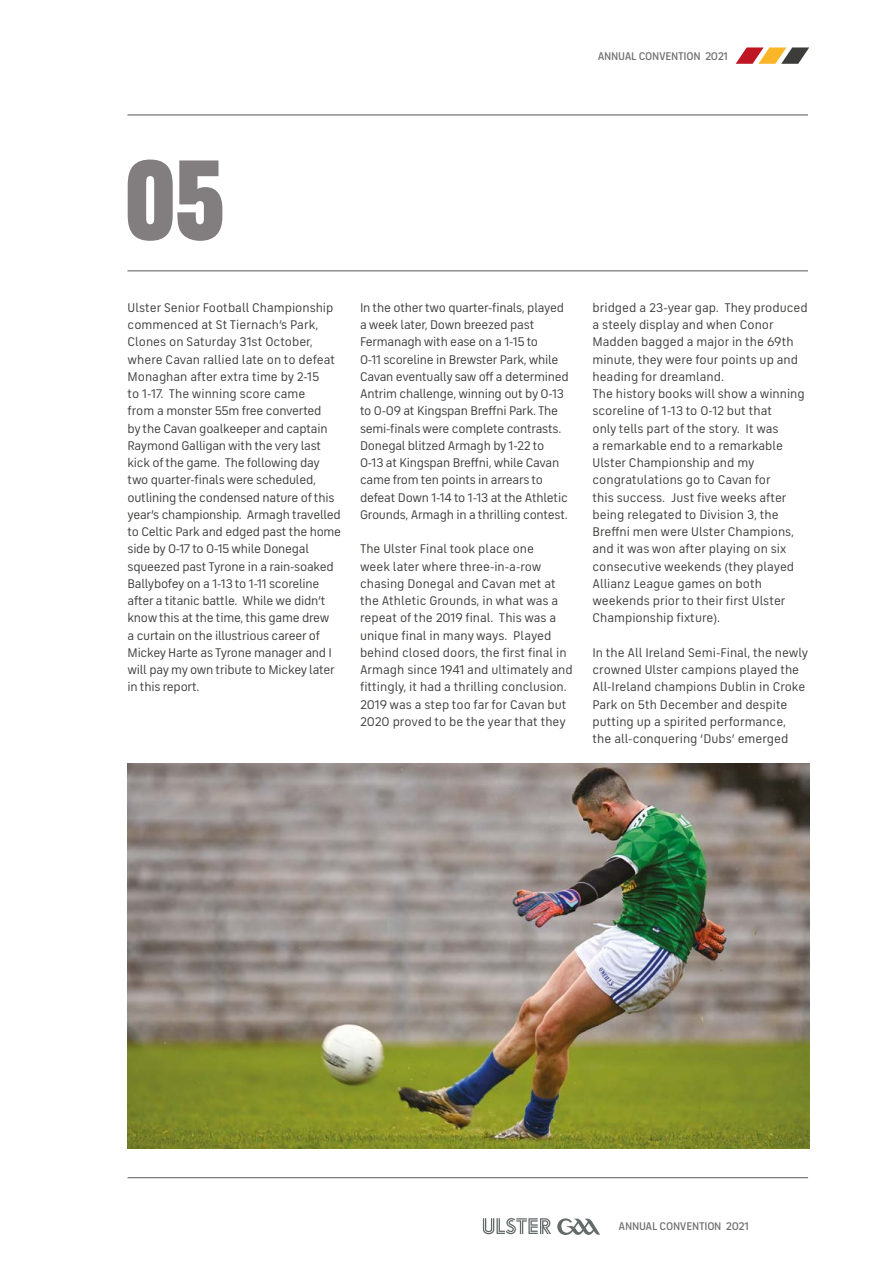
<style>
.page{position:relative;width:893px;height:1263px;background:#fff}
.page>*{position:absolute;margin:0;border:0;box-sizing:border-box;transform-origin:0 0}
.t1{font:900 114.75px "FS Industrie Cd";color:#827d7e}
.t2{font:12.75px/17.2px "FS Industrie";letter-spacing:-.01em;color:#3c3c3b}
.t3{font:500 11.25px "FS Industrie";letter-spacing:-.025em;color:#706f6f}
</style>
<div class="page">
<svg style="left:483px;top:1218px;width:68px;height:16px"></svg>
<svg style="left:557px;top:1218px;width:43px;height:17px"></svg>
<svg style="left:736px;top:47px;width:73px;height:17px"></svg>
<hr style="left:127px;top:271px;width:681px;height:1px;background:#575756">
<hr style="left:128px;top:1177px;width:680px;height:1px;background:#575756">
<hr style="left:127px;top:115px;width:681px;height:1px;background:#575756">
<img style="left:128px;top:763px;width:681px;height:386px">
<p class="t3" style="left:598px;top:49px;width:132px">ANNUAL CONVENTION 2021</p>
<h1 class="t1" style="left:124px;top:127px;width:102px">05</h1>
<p class="t2" style="left:128px;top:299px;width:215px">Ulster Senior Football Championship commenced at St Tiernach’s Park, Clones on Saturday 31st October, where Cavan rallied late on to defeat Monaghan after extra time by 2-15<br>to 1-17. The winning score came<br>from a monster 55m free converted<br>by the Cavan goalkeeper and captain Raymond Galligan with the very last kick of the game. The following day two quarter-finals were scheduled, outlining the condensed nature of this year’s championship. Armagh travelled to Celtic Park and edged past the home side by 0-17 to 0-15 while Donegal squeezed past Tyrone in a rain-soaked Ballybofey on a 1-13 to 1-11 scoreline after a titanic battle. While we didn’t know this at the time, this game drew<br>a curtain on the illustrious career of Mickey Harte as Tyrone manager and I will pay my own tribute to Mickey later in this report.</p>
<p class="t2" style="left:360px;top:299px;width:210px">In the other two quarter-finals, played a week later, Down breezed past Fermanagh with ease on a 1-15 to<br>0-11 scoreline in Brewster Park, while Cavan eventually saw off a determined Antrim challenge, winning out by 0-13 to 0-09 at Kingspan Breffni Park. The semi-finals were complete contrasts.<br>Donegal blitzed Armagh by 1-22 to 0-13 at Kingspan Breffni, while Cavan came from ten points in arrears to defeat Down 1-14 to 1-13 at the Athletic Grounds, Armagh in a thrilling contest.</p>
<p class="t2" style="left:360px;top:541px;width:214px">The Ulster Final took place one<br>week later where three-in-a-row chasing Donegal and Cavan met at the Athletic Grounds, in what was a repeat of the 2019 final. This was a unique final in many ways. Played behind closed doors, the first final in Armagh since 1941 and ultimately and fittingly, it had a thrilling conclusion.<br>2019 was a step too far for Cavan but 2020 proved to be the year that they</p>
<p class="t2" style="left:592px;top:299px;width:217px">bridged a 23-year gap. They produced a steely display and when Conor<br>Madden bagged a major in the 69th minute, they were four points up and heading for dreamland.<br>The history books will show a winning scoreline of 1-13 to 0-12 but that<br>only tells part of the story. It was<br>a remarkable end to a remarkable<br>Ulster Championship and my congratulations go to Cavan for<br>this success. Just five weeks after being relegated to Division 3, the<br>Breffni men were Ulster Champions, and it was won after playing on six consecutive weekends (they played<br>Allianz League games on both weekends prior to their first Ulster<br>Championship fixture).</p>
<p class="t2" style="left:592px;top:644px;width:217px">In the All Ireland Semi-Final, the newly crowned Ulster campions played the All-Ireland champions Dublin in Croke Park on 5th December and despite putting up a spirited performance,<br>the all-conquering ‘Dubs’ emerged</p>
<p class="t3" style="left:619px;top:1219px;width:132px">ANNUAL CONVENTION 2021</p>
</div>
